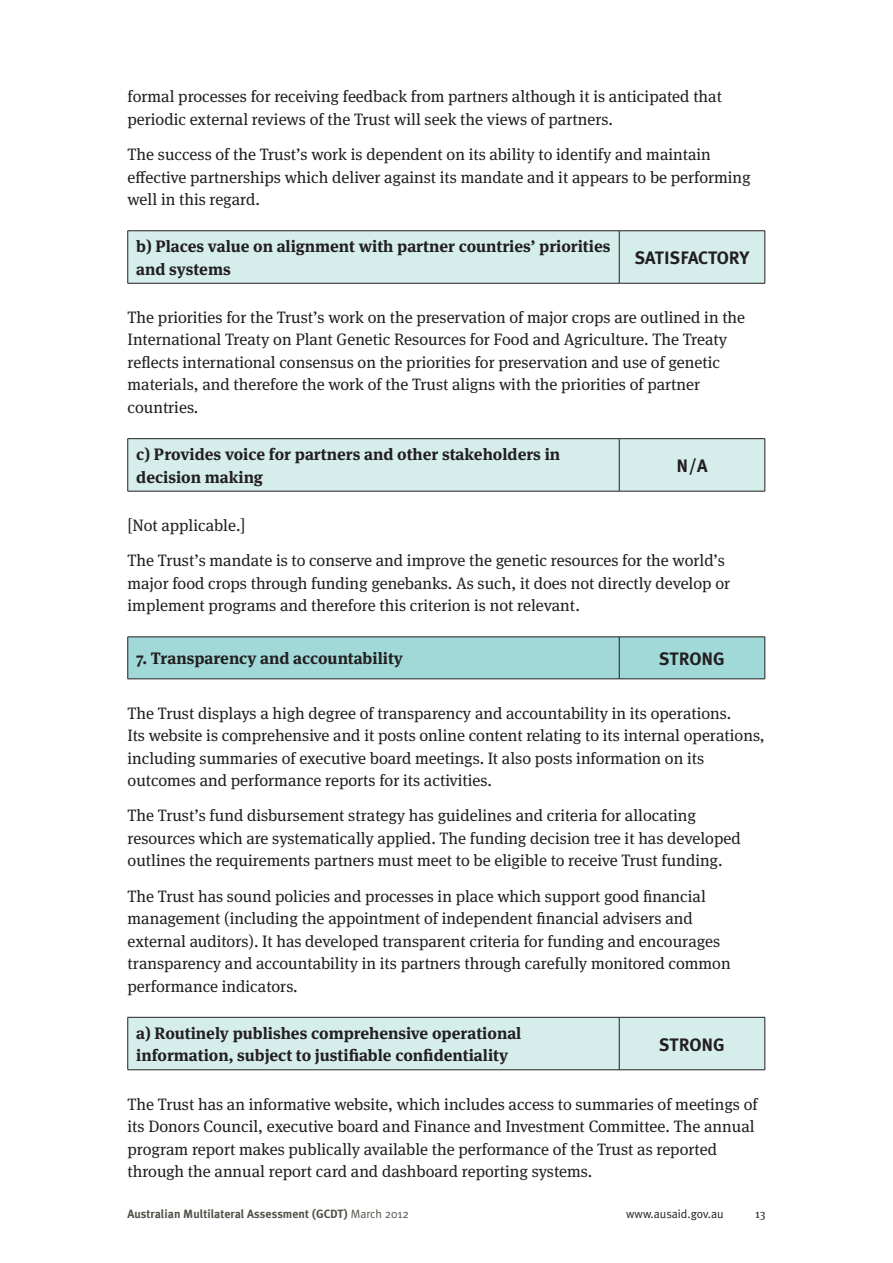
<style>
.page{position:relative;width:893px;height:1263px;background:#fff}
.page>*{position:absolute;margin:0;border:0;box-sizing:border-box;transform-origin:0 0}
._08bbbb_RIGHT_COLUMN{font:700 18px "Meta Plus";color:#231f20}
._04__BODY_TEXT{font:16.5px/22.5px "Meta Serif OT";color:#231f20}
._04__BODY_TEXT-2{font:700 16.5px/22.5px "Meta Serif OT";color:#231f20}
.t1{font:700 12px "Meta Plus";color:#53534a}
.t2{font:12px "Meta Plus Normal";color:#231f20}
.t3{font:12px "Meta Serif OT";color:#231f20}
.s1{font-family:"Meta Plus Normal";font-weight:400}
</style>
<div class="page">
<div style="left:128px;top:231px;width:637px;height:52px;background:#d5edeb"></div>
<hr style="left:128px;top:230px;width:491px;height:1px;background:#231f20">
<hr style="left:619px;top:230px;width:146px;height:1px;background:#231f20">
<hr style="left:619px;top:231px;width:1px;height:52px;background:#231f20">
<hr style="left:128px;top:283px;width:491px;height:1px;background:#231f20">
<hr style="left:619px;top:283px;width:146px;height:1px;background:#231f20">
<hr style="left:127px;top:231px;width:1px;height:52px;background:#231f20">
<hr style="left:765px;top:231px;width:1px;height:52px;background:#231f20">
<div style="left:128px;top:439px;width:637px;height:52px;background:#d5edeb"></div>
<hr style="left:128px;top:438px;width:491px;height:1px;background:#231f20">
<hr style="left:619px;top:438px;width:146px;height:1px;background:#231f20">
<hr style="left:619px;top:439px;width:1px;height:52px;background:#231f20">
<hr style="left:128px;top:491px;width:491px;height:1px;background:#231f20">
<hr style="left:619px;top:491px;width:146px;height:1px;background:#231f20">
<hr style="left:127px;top:439px;width:1px;height:52px;background:#231f20">
<hr style="left:765px;top:439px;width:1px;height:52px;background:#231f20">
<div style="left:128px;top:638px;width:637px;height:41px;background:#a0d9d7"></div>
<hr style="left:128px;top:637px;width:491px;height:1px;background:#231f20">
<hr style="left:619px;top:637px;width:146px;height:1px;background:#231f20">
<hr style="left:619px;top:637px;width:1px;height:42px;background:#231f20">
<hr style="left:128px;top:679px;width:491px;height:1px;background:#231f20">
<hr style="left:619px;top:679px;width:146px;height:1px;background:#231f20">
<hr style="left:127px;top:637px;width:1px;height:42px;background:#231f20">
<hr style="left:765px;top:637px;width:1px;height:42px;background:#231f20">
<div style="left:128px;top:1018px;width:637px;height:51px;background:#d5edeb"></div>
<hr style="left:128px;top:1017px;width:491px;height:1px;background:#231f20">
<hr style="left:619px;top:1017px;width:146px;height:1px;background:#231f20">
<hr style="left:619px;top:1017px;width:1px;height:52px;background:#231f20">
<hr style="left:128px;top:1069px;width:491px;height:1px;background:#231f20">
<hr style="left:619px;top:1069px;width:146px;height:1px;background:#231f20">
<hr style="left:127px;top:1017px;width:1px;height:52px;background:#231f20">
<hr style="left:765px;top:1017px;width:1px;height:52px;background:#231f20">
<p class="_04__BODY_TEXT" style="left:128px;top:86px;width:596px">formal processes for receiving feedback from partners although it is anticipated that periodic external reviews of the Trust will seek the views of partners.</p>
<p class="_04__BODY_TEXT" style="left:128px;top:143px;width:625px">The success of the Trust’s work is dependent on its ability to identify and maintain effective partnerships which deliver against its mandate and it appears to be performing well in this regard.</p>
<p class="_04__BODY_TEXT-2" style="left:136px;top:235px;width:476px">b) Places value on alignment with partner countries’ priorities and systems</p>
<p class="_08bbbb_RIGHT_COLUMN" style="left:635px;top:247px;width:116px">SATISFACTORY</p>
<p class="_04__BODY_TEXT" style="left:128px;top:306px;width:619px">The priorities for the Trust’s work on the preservation of major crops are outlined in the International Treaty on Plant Genetic Resources for Food and Agriculture. The Treaty reflects international consensus on the priorities for preservation and use of genetic materials, and therefore the work of the Trust aligns with the priorities of partner countries.</p>
<p class="_04__BODY_TEXT-2" style="left:136px;top:443px;width:425px">c) Provides voice for partners and other stakeholders in decision making</p>
<p class="_08bbbb_RIGHT_COLUMN" style="left:677px;top:455px;width:32px">N/A</p>
<p class="_04__BODY_TEXT" style="left:128px;top:514px;width:119px">[Not applicable.]</p>
<p class="_04__BODY_TEXT" style="left:128px;top:549px;width:604px">The Trust’s mandate is to conserve and improve the genetic resources for the world’s major food crops through funding genebanks. As such, it does not directly develop or implement programs and therefore this criterion is not relevant.</p>
<p class="_04__BODY_TEXT-2" style="left:136px;top:647px;width:268px">7. Transparency and accountability</p>
<p class="_08bbbb_RIGHT_COLUMN" style="left:659px;top:648px;width:67px">STRONG</p>
<p class="_04__BODY_TEXT" style="left:128px;top:702px;width:639px">The Trust displays a high degree of transparency and accountability in its operations.<br>Its website is comprehensive and it posts online content relating to its internal operations, including summaries of executive board meetings. It also posts information on its outcomes and performance reports for its activities.</p>
<p class="_04__BODY_TEXT" style="left:128px;top:805px;width:615px">The Trust’s fund disbursement strategy has guidelines and criteria for allocating resources which are systematically applied. The funding decision tree it has developed outlines the requirements partners must meet to be eligible to receive Trust funding.</p>
<p class="_04__BODY_TEXT" style="left:128px;top:885px;width:605px">The Trust has sound policies and processes in place which support good financial management (including the appointment of independent financial advisers and external auditors). It has developed transparent criteria for funding and encourages transparency and accountability in its partners through carefully monitored common performance indicators.</p>
<p class="_04__BODY_TEXT-2" style="left:136px;top:1022px;width:387px">a) Routinely publishes comprehensive operational information, subject to justifiable confidentiality</p>
<p class="_08bbbb_RIGHT_COLUMN" style="left:659px;top:1034px;width:67px">STRONG</p>
<p class="_04__BODY_TEXT" style="left:128px;top:1093px;width:632px">The Trust has an informative website, which includes access to summaries of meetings of its Donors Council, executive board and Finance and Investment Committee. The annual program report makes publically available the performance of the Trust as reported through the annual report card and dashboard reporting systems.</p>
<p class="t1" style="left:128px;top:1207px;width:283px">Australian Multilateral Assessment (GCDT) <span class="s1">March 2012</span></p>
<p class="t2" style="left:626px;top:1207px;width:99px">www.ausaid.gov.au</p>
<p class="t3" style="left:755px;top:1207px;width:12px">13</p>
</div>
